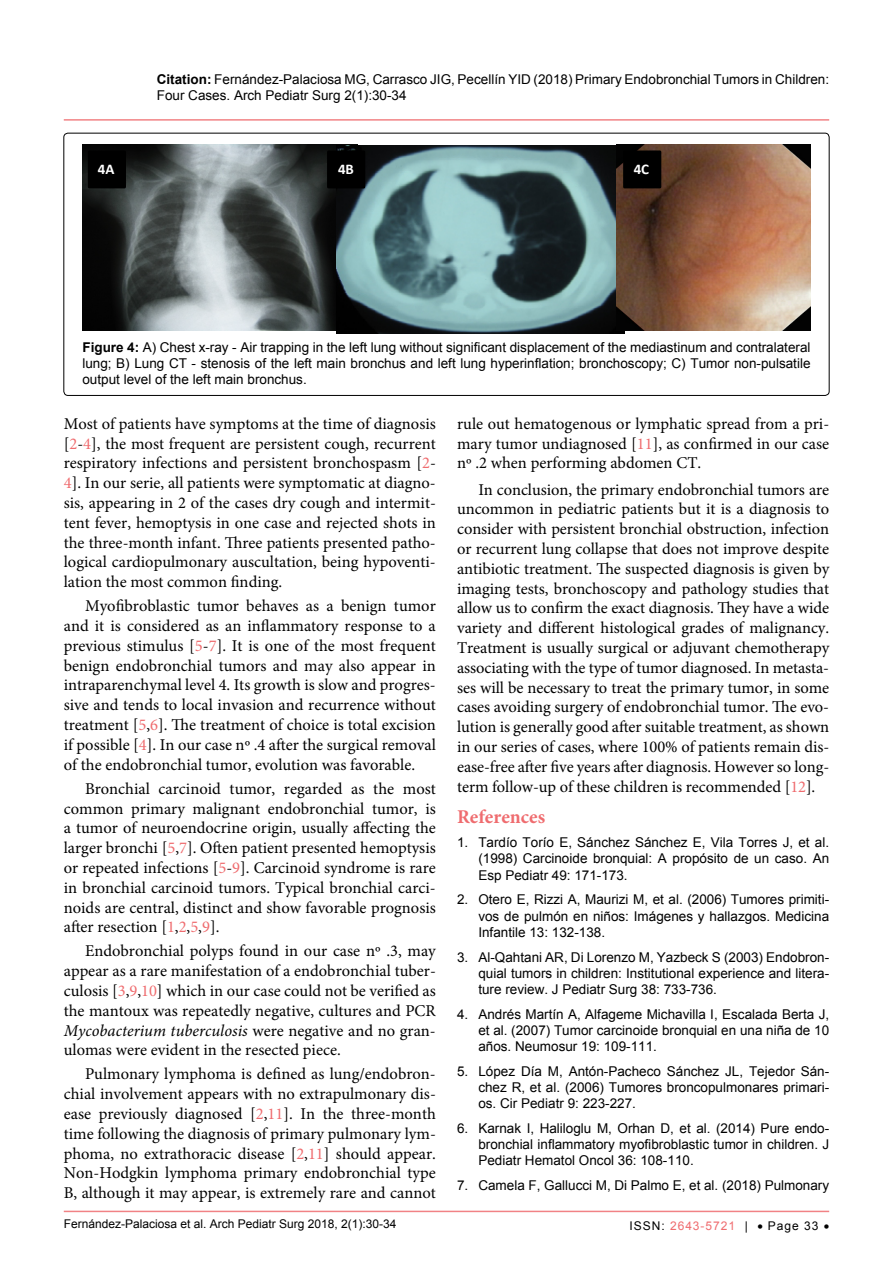
<style>
.page{position:relative;width:893px;height:1263px;background:#fff}
.page>*{position:absolute;margin:0;border:0;box-sizing:border-box;transform-origin:0 0}
.t1{font:700 19.5px "Minion Pro";color:#ef6c6f}
.t2{font:16.5px/19.8px "Minion Pro";color:#000;text-align:justify}
.t3{font:700 14.85px "Calibri";color:#fff}
.t4{font:13.5px/16.2px "Arial";color:#000;text-align:justify}
.t5{font:12px "Arial";color:#000}
.t6{font:12px "Arial";letter-spacing:.08em;color:#ef6c6f}
.s1{font-weight:700}
.s2{color:#ef6c6f}
.s3{font-style:italic}
.s4{color:#000}
</style>
<div class="page">
<hr style="left:64px;top:1211px;width:765px;height:1px;background:#ef6c6f">
<hr style="left:64px;top:119px;width:765px;height:2px;background:#ef6c6f">
<div style="left:64px;top:133px;width:765px;height:262px;border:1px solid #000;border-radius:4px"></div>
<img style="left:82px;top:144px;width:275px;height:186px">
<img style="left:336px;top:145px;width:288px;height:189px">
<img style="left:617px;top:144px;width:194px;height:186px">
<div style="left:89px;top:152px;width:36px;height:35px;background:#000"></div>
<div style="left:88px;top:150px;width:38px;height:38px;border:3px solid #000"></div>
<div style="left:328px;top:152px;width:36px;height:35px;background:#000"></div>
<div style="left:327px;top:150px;width:38px;height:38px;border:3px solid #000"></div>
<div style="left:624px;top:152px;width:36px;height:35px;background:#000"></div>
<div style="left:623px;top:150px;width:38px;height:38px;border:3px solid #000"></div>
<p class="t4" style="left:157px;top:71px;width:674px"><span class="s1">Citation:</span> Fernández-Palaciosa MG, Carrasco JIG, Pecellín YID (2018) Primary Endobronchial Tumors in Children:<br>Four Cases. Arch Pediatr Surg 2(1):30-34</p>
<p class="t3" style="left:98px;top:160px;width:18px">4A</p>
<p class="t3" style="left:338px;top:160px;width:17px">4B</p>
<p class="t3" style="left:634px;top:160px;width:17px">4C</p>
<p class="t4" style="left:82px;top:339px;width:730px"><span class="s1">Figure 4:</span> A) Chest x-ray - Air trapping in the left lung without significant displacement of the mediastinum and contralateral lung; B) Lung CT - stenosis of the left main bronchus and left lung hyperinflation; bronchoscopy; C) Tumor non-pulsatile output level of the left main bronchus.</p>
<p class="t2" style="left:64px;top:414px;width:374px">Most of patients have symptoms at the time of diagnosis [<span class="s2">2</span>-<span class="s2">4</span>], the most frequent are persistent cough, recurrent respiratory infections and persistent bronchospasm [<span class="s2">2</span>- <span class="s2">4</span>]. In our serie, all patients were symptomatic at diagno&shy;sis, appearing in 2 of the cases dry cough and intermit&shy;tent fever, hemoptysis in one case and rejected shots in the three-month infant. Three patients presented patho&shy;logical cardiopulmonary auscultation, being hypoventi&shy;lation the most common finding.</p>
<p class="t2" style="left:64px;top:596px;width:374px;text-indent:21px">Myofibroblastic tumor behaves as a benign tumor and it is considered as an inflammatory response to a previous stimulus [<span class="s2">5</span>-<span class="s2">7</span>]. It is one of the most frequent benign endobronchial tumors and may also appear in intraparenchymal level 4. Its growth is slow and progres&shy;sive and tends to local invasion and recurrence without treatment [<span class="s2">5</span>,<span class="s2">6</span>]. The treatment of choice is total excision if possible [<span class="s2">4</span>]. In our case nº .4 after the surgical removal of the endobronchial tumor, evolution was favorable.</p>
<p class="t2" style="left:64px;top:779px;width:374px;text-indent:21px">Bronchial carcinoid tumor, regarded as the most common primary malignant endobronchial tumor, is a tumor of neuroendocrine origin, usually affecting the larger bronchi [<span class="s2">5</span>,<span class="s2">7</span>]. Often patient presented hemoptysis or repeated infections [<span class="s2">5</span>-<span class="s2">9</span>]. Carcinoid syndrome is rare in bronchial carcinoid tumors. Typical bronchial carci&shy;noids are central, distinct and show favorable prognosis after resection [<span class="s2">1</span>,<span class="s2">2</span>,<span class="s2">5</span>,<span class="s2">9</span>].</p>
<p class="t2" style="left:64px;top:941px;width:374px;text-indent:21px">Endobronchial polyps found in our case nº .3, may appear as a rare manifestation of a endobronchial tuber&shy;culosis [<span class="s2">3</span>,<span class="s2">9</span>,<span class="s2">10</span>] which in our case could not be verified as the mantoux was repeatedly negative, cultures and PCR <span class="s3">Mycobacterium tuberculosis</span> were negative and no gran&shy;ulomas were evident in the resected piece.</p>
<p class="t2" style="left:64px;top:1064px;width:374px;text-indent:21px">Pulmonary lymphoma is defined as lung/endobron&shy;chial involvement appears with no extrapulmonary dis&shy;ease previously diagnosed [<span class="s2">2</span>,<span class="s2">11</span>]. In the three-month time following the diagnosis of primary pulmonary lym&shy;phoma, no extrathoracic disease [<span class="s2">2</span>,<span class="s2">11</span>] should appear.<br>Non-Hodgkin lymphoma primary endobronchial type B, although it may appear, is extremely rare and cannot</p>
<p class="t2" style="left:457px;top:414px;width:374px">rule out hematogenous or lymphatic spread from a pri&shy;mary tumor undiagnosed [<span class="s2">11</span>], as confirmed in our case nº .2 when performing abdomen CT.</p>
<p class="t2" style="left:457px;top:479px;width:374px;text-indent:21px">In conclusion, the primary endobronchial tumors are uncommon in pediatric patients but it is a diagnosis to consider with persistent bronchial obstruction, infection or recurrent lung collapse that does not improve despite antibiotic treatment. The suspected diagnosis is given by imaging tests, bronchoscopy and pathology studies that allow us to confirm the exact diagnosis. They have a wide variety and different histological grades of malignancy.<br>Treatment is usually surgical or adjuvant chemotherapy associating with the type of tumor diagnosed. In metasta&shy;ses will be necessary to treat the primary tumor, in some cases avoiding surgery of endobronchial tumor. The evo&shy;lution is generally good after suitable treatment, as shown in our series of cases, where 100% of patients remain dis&shy;ease-free after five years after diagnosis. However so long&shy;term follow-up of these children is recommended [<span class="s2">12</span>].</p>
<p class="t1" style="left:457px;top:803px;width:90px">References</p>
<p class="t4" style="left:478px;top:834px;width:352px;text-indent:-21px">1. Tardío Torío E, Sánchez Sánchez E, Vila Torres J, et al. (1998) Carcinoide bronquial: A propósito de un caso. An Esp Pediatr 49: 171-173.</p>
<p class="t4" style="left:478px;top:892px;width:352px;text-indent:-21px">2. Otero E, Rizzi A, Maurizi M, et al. (2006) Tumores primiti&shy;vos de pulmón en niños: Imágenes y hallazgos. Medicina Infantile 13: 132-138.</p>
<p class="t4" style="left:478px;top:949px;width:352px;text-indent:-21px">3. Al-Qahtani AR, Di Lorenzo M, Yazbeck S (2003) Endobron&shy;quial tumors in children: Institutional experience and litera&shy;ture review. J Pediatr Surg 38: 733-736.</p>
<p class="t4" style="left:478px;top:1006px;width:352px;text-indent:-21px">4. Andrés Martín A, Alfageme Michavilla I, Escalada Berta J, et al. (2007) Tumor carcinoide bronquial en una niña de 10 años. Neumosur 19: 109-111.</p>
<p class="t4" style="left:478px;top:1063px;width:352px;text-indent:-21px">5. López Día M, Antón-Pacheco Sánchez JL, Tejedor Sán&shy;chez R, et al. (2006) Tumores broncopulmonares primari&shy;os. Cir Pediatr 9: 223-227.</p>
<p class="t4" style="left:478px;top:1120px;width:352px;text-indent:-21px">6. Karnak I, Haliloglu M, Orhan D, et al. (2014) Pure endo&shy;bronchial inflammatory myofibroblastic tumor in children. J Pediatr Hematol Oncol 36: 108-110.</p>
<p class="t4" style="left:457px;top:1177px;width:374px">7. Camela F, Gallucci M, Di Palmo E, et al. (2018) Pulmonary</p>
<p class="t5" style="left:64px;top:1215px;width:334px">Fernández-Palaciosa et al. Arch Pediatr Surg 2018, 2(1):30-34</p>
<p class="t6" style="left:630px;top:1217px;width:120px"><span class="s4">ISSN:</span> 2643-5721 <span class="s4">|</span></p>
<p class="t5" style="left:757px;top:1218px;width:73px">• Page 33 •</p>
</div>
